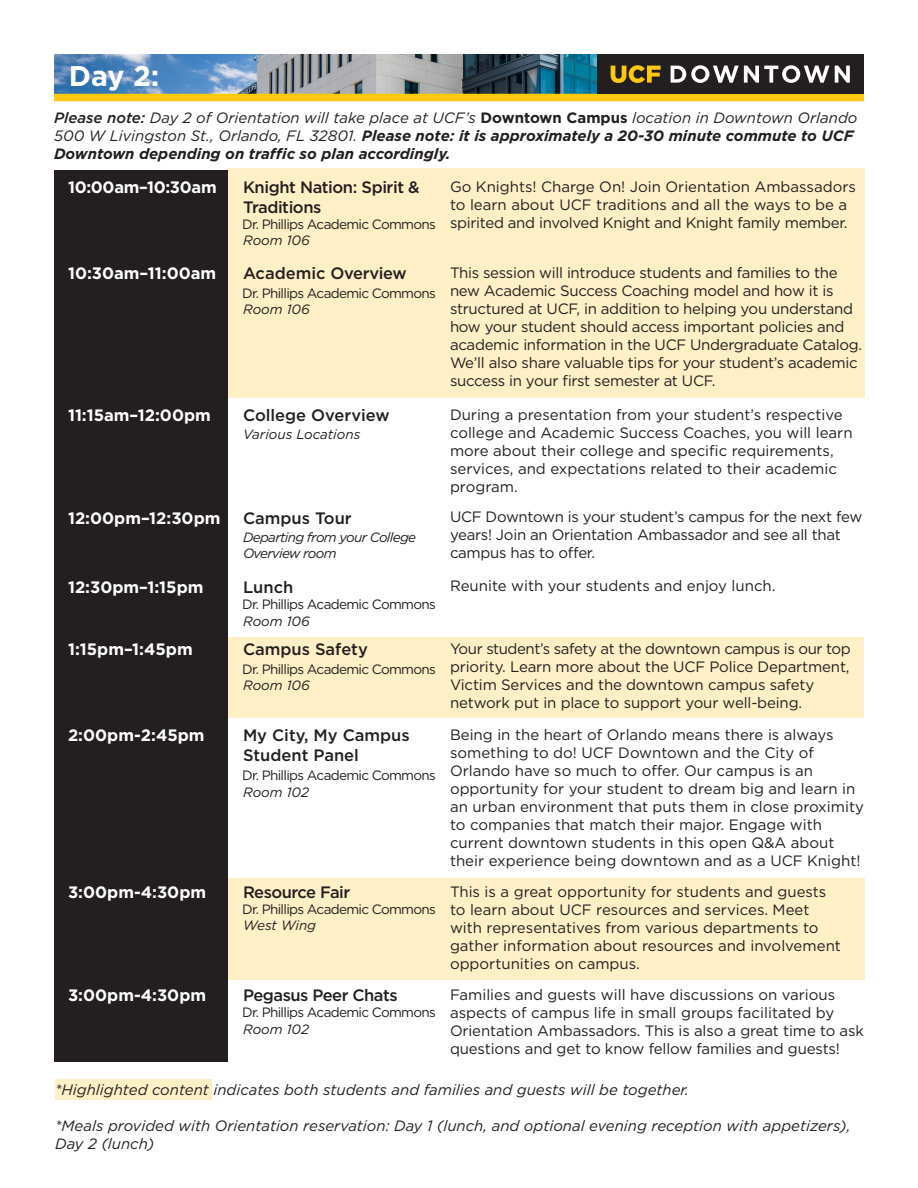
<style>
.page{position:relative;width:918px;height:1188px;background:#fff}
.page>*{position:absolute;margin:0;border:0;box-sizing:border-box;transform-origin:0 0}
.t1{font:700 28.5px "Gotham";color:#fff}
.t2{font:500 16.5px/19.8px "Gotham";letter-spacing:-.015em;color:#231f20}
.t3{font:700 16.5px "Gotham";color:#fff}
.t4{font:700 16.5px "Gotham";letter-spacing:-.02em;color:#fff}
.description{font:15px/18px "Gotham";letter-spacing:-.01em;color:#231f20}
.description-2{font:italic 15px/18px "Gotham";color:#231f20}
.t5{font:13.5px "Gotham";letter-spacing:-.05em;color:#231f20}
.t6{font:italic 13.5px "Gotham";color:#231f20}
.t7{font:italic 13.5px/16.5px "Gotham";letter-spacing:-.05em;color:#231f20}
.s1{font-weight:500}
.s2{font-weight:700;font-style:normal}
.s3{font-weight:700}
</style>
<div class="page">
<div style="left:227px;top:878px;width:637px;height:102px;background:#feefc6"></div>
<div style="left:228px;top:169px;width:637px;height:229px;background:#feefc6"></div>
<div style="left:227px;top:637px;width:637px;height:81px;background:#feefc6"></div>
<div style="left:54px;top:170px;width:174px;height:891px;background:#231f20"></div>
<img style="left:54px;top:54px;width:544px;height:40px">
<div style="left:54px;top:94px;width:810px;height:7px;background:#fec80b"></div>
<div style="left:598px;top:54px;width:266px;height:40px;background:#231f20"></div>
<svg style="left:611px;top:65px;width:50px;height:18px"></svg>
<svg style="left:671px;top:65px;width:179px;height:18px"></svg>
<div style="left:55px;top:1080px;width:157px;height:20px;background:#feefc6"></div>
<p class="t1" style="left:69px;top:57px;width:92px">Day 2:</p>
<p class="description-2" style="left:54px;top:108px;width:805px"><span class="s1">Please note:</span> Day 2 of Orientation will take place at UCF’s <span class="s2">Downtown Campus</span> location in Downtown Orlando<br>500 W Livingston St., Orlando, FL 32801. <span class="s3">Please note: it is approximately a 20-30 minute commute to UCF<br>Downtown depending on traffic so plan accordingly.</span></p>
<p class="t4" style="left:68px;top:177px;width:150px">10:00am–10:30am</p>
<p class="t2" style="left:243px;top:177px;width:178px">Knight Nation: Spirit &amp;<br>Traditions</p>
<p class="description" style="left:450px;top:177px;width:407px">Go Knights! Charge On! Join Orientation Ambassadors to learn about UCF traditions and all the ways to be a spirited and involved Knight and Knight family member.</p>
<p class="t5" style="left:242px;top:215px;width:195px">Dr. Phillips Academic Commons</p>
<p class="t6" style="left:243px;top:232px;width:68px">Room 106</p>
<p class="t3" style="left:68px;top:263px;width:150px">10:30am–11:00am</p>
<p class="t2" style="left:243px;top:263px;width:165px">Academic Overview</p>
<p class="description" style="left:450px;top:264px;width:414px">This session will introduce students and families to the new Academic Success Coaching model and how it is structured at UCF, in addition to helping you understand how your student should access important policies and academic information in the UCF Undergraduate Catalog.<br>We’ll also share valuable tips for your student’s academic success in your first semester at UCF.</p>
<p class="t5" style="left:242px;top:284px;width:195px">Dr. Phillips Academic Commons</p>
<p class="t6" style="left:243px;top:301px;width:68px">Room 106</p>
<p class="t3" style="left:68px;top:404px;width:144px">11:15am–12:00pm</p>
<p class="t2" style="left:243px;top:405px;width:148px">College Overview</p>
<p class="description" style="left:450px;top:405px;width:404px">During a presentation from your student’s respective college and Academic Success Coaches, you will learn more about their college and specific requirements, services, and expectations related to their academic program.</p>
<p class="t6" style="left:243px;top:425px;width:119px">Various Locations</p>
<p class="t3" style="left:68px;top:507px;width:154px">12:00pm–12:30pm</p>
<p class="t2" style="left:243px;top:508px;width:110px">Campus Tour</p>
<p class="description" style="left:450px;top:508px;width:414px">UCF Downtown is your student’s campus for the next few years! Join an Orientation Ambassador and see all that campus has to offer.</p>
<p class="t7" style="left:243px;top:529px;width:175px">Departing from your College<br>Overview room</p>
<p class="t3" style="left:68px;top:576px;width:137px">12:30pm–1:15pm</p>
<p class="t2" style="left:243px;top:577px;width:52px">Lunch</p>
<p class="description" style="left:450px;top:577px;width:327px">Reunite with your students and enjoy lunch.</p>
<p class="t5" style="left:242px;top:596px;width:195px">Dr. Phillips Academic Commons</p>
<p class="t6" style="left:243px;top:612px;width:68px">Room 106</p>
<p class="t3" style="left:68px;top:638px;width:126px">1:15pm–1:45pm</p>
<p class="t2" style="left:243px;top:639px;width:126px">Campus Safety</p>
<p class="description" style="left:450px;top:639px;width:402px">Your student’s safety at the downtown campus is our top priority. Learn more about the UCF Police Department, Victim Services and the downtown campus safety network put in place to support your well-being.</p>
<p class="t5" style="left:242px;top:660px;width:195px">Dr. Phillips Academic Commons</p>
<p class="t6" style="left:243px;top:677px;width:68px">Room 106</p>
<p class="t3" style="left:68px;top:725px;width:138px">2:00pm-2:45pm</p>
<p class="t2" style="left:243px;top:725px;width:168px">My City, My Campus<br>Student Panel</p>
<p class="description" style="left:450px;top:725px;width:416px">Being in the heart of Orlando means there is always something to do! UCF Downtown and the City of Orlando have so much to offer. Our campus is an opportunity for your student to dream big and learn in an urban environment that puts them in close proximity to companies that match their major. Engage with current downtown students in this open Q&amp;A about their experience being downtown and as a UCF Knight!</p>
<p class="t5" style="left:242px;top:767px;width:195px">Dr. Phillips Academic Commons</p>
<p class="t6" style="left:243px;top:783px;width:68px">Room 102</p>
<p class="t3" style="left:68px;top:881px;width:140px">3:00pm-4:30pm</p>
<p class="t2" style="left:243px;top:882px;width:109px">Resource Fair</p>
<p class="description" style="left:450px;top:882px;width:392px">This is a great opportunity for students and guests to learn about UCF resources and services. Meet with representatives from various departments to gather information about resources and involvement opportunities on campus.</p>
<p class="t5" style="left:242px;top:900px;width:195px">Dr. Phillips Academic Commons</p>
<p class="t6" style="left:243px;top:917px;width:75px">West Wing</p>
<p class="t3" style="left:68px;top:984px;width:140px">3:00pm-4:30pm</p>
<p class="t2" style="left:243px;top:985px;width:156px">Pegasus Peer Chats</p>
<p class="description" style="left:450px;top:985px;width:416px">Families and guests will have discussions on various aspects of campus life in small groups facilitated by Orientation Ambassadors. This is also a great time to ask questions and get to know fellow families and guests!</p>
<p class="t5" style="left:242px;top:1004px;width:195px">Dr. Phillips Academic Commons</p>
<p class="t6" style="left:243px;top:1020px;width:68px">Room 102</p>
<p class="description-2" style="left:55px;top:1080px;width:636px">*Highlighted content indicates both students and families and guests will be together.</p>
<p class="description-2" style="left:55px;top:1116px;width:797px">*Meals provided with Orientation reservation: Day 1 (lunch, and optional evening reception with appetizers),<br>Day 2 (lunch)</p>
</div>
